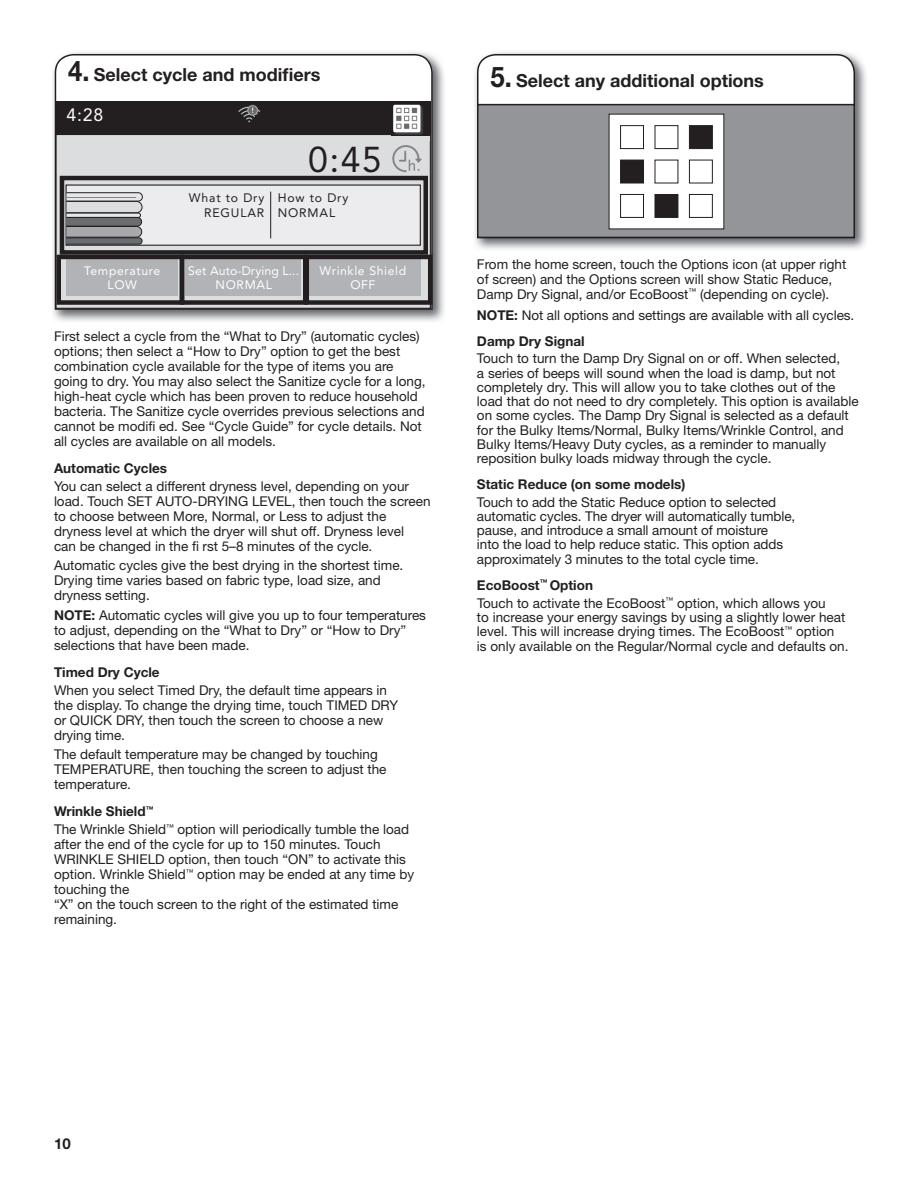
<style>
.page{position:relative;width:918px;height:1188px;background:#fff}
.page>*{position:absolute;margin:0;border:0;box-sizing:border-box;transform-origin:0 0}
.t1{font:35.7px "Avenir LT Std";color:#231f20}
.t2{font:700 18px "Helvetica Neue LT Std";color:#231f20}
.t3{font:17.85px "Avenir LT Std";color:#fff}
.t4{font:700 15px "Helvetica Neue LT Std";color:#231f20}
.t5{font:13.5px/15px "Helvetica Neue LT Std";color:#231f20}
.t6{font:700 13.5px "Helvetica Neue LT Std";color:#231f20}
.t7{font:12.3px/14.5px "Avenir LT Std";letter-spacing:.05em;color:#fff;text-align:center}
.t8{font:12.3px/14.5px "Avenir LT Std";letter-spacing:.07em;color:#231f20;text-align:right}
.t9{font:12.3px/14.5px "Avenir LT Std";letter-spacing:.01em;color:#fff;text-align:center}
.s1{font-size:28.5px}
.s2{font-weight:700}
</style>
<div class="page">
<img style="left:53px;top:52px;width:391px;height:269px">
<svg style="left:55px;top:54px;width:378px;height:256px"></svg>
<svg style="left:56px;top:135px;width:375px;height:174px;background:#d4d4d6"></svg>
<div style="left:66px;top:185px;width:354px;height:60px;background:#ececee"></div>
<div style="left:66px;top:184px;width:355px;height:62px;border:1px solid #231f20"></div>
<div style="left:66px;top:259px;width:111px;height:37px;background:#b2b3b7"></div>
<div style="left:185px;top:259px;width:116px;height:37px;background:#b2b3b7"></div>
<div style="left:309px;top:259px;width:111px;height:37px;background:#b2b3b7"></div>
<hr style="left:270px;top:192px;width:1px;height:46px;background:#231f20">
<svg style="left:66px;top:192px;width:77px;height:53px"></svg>
<div style="left:56px;top:101px;width:375px;height:34px;background:#231f20"></div>
<img style="left:238px;top:104px;width:23px;height:19px">
<img style="left:391px;top:104px;width:38px;height:36px">
<img style="left:391px;top:143px;width:33px;height:31px">
<div style="left:60px;top:176px;width:368px;height:79px;border:4px solid #231f20"></div>
<div style="left:180px;top:255px;width:128px;height:50px;border:4px solid #231f20"></div>
<div style="left:57px;top:255px;width:127px;height:50px;border:4px solid #231f20"></div>
<div style="left:305px;top:255px;width:127px;height:50px;border:4px solid #231f20"></div>
<img style="left:475px;top:52px;width:391px;height:197px">
<svg style="left:476px;top:53px;width:380px;height:186px"></svg>
<div style="left:478px;top:105px;width:376px;height:132px;background:#939598"></div>
<div style="left:477px;top:104px;width:378px;height:134px;border:2px solid #231f20"></div>
<div style="left:609px;top:114px;width:115px;height:115px;background:#fff"></div>
<div style="left:620px;top:125px;width:24px;height:24px;background:#fff;border:1px solid #231f20"></div>
<div style="left:655px;top:125px;width:23px;height:24px;background:#fff;border:1px solid #231f20"></div>
<div style="left:689px;top:125px;width:24px;height:24px;background:#231f20;border:1px solid #231f20"></div>
<div style="left:620px;top:160px;width:24px;height:23px;background:#231f20"></div>
<div style="left:620px;top:194px;width:24px;height:24px;background:#fff;border:1px solid #231f20"></div>
<div style="left:655px;top:194px;width:23px;height:24px;background:#231f20"></div>
<div style="left:689px;top:160px;width:24px;height:23px;background:#fff;border:1px solid #231f20"></div>
<div style="left:689px;top:194px;width:24px;height:24px;background:#fff;border:1px solid #231f20"></div>
<h2 class="t2" style="left:68px;top:64px;width:254px"><span class="s1">4.</span> Select cycle and modifiers</h2>
<h3 class="t3" style="left:67px;top:105px;width:38px">4:28</h3>
<h1 class="t1" style="left:308px;top:139px;width:75px">0:45</h1>
<p class="t8" style="left:189px;top:191px;width:77px">What to Dry<br>REGULAR</p>
<p class="t8" style="left:278px;top:191px;width:72px;text-align:left">How to Dry<br>NORMAL</p>
<p class="t7" style="left:84px;top:263px;width:78px">Temperature<br>LOW</p>
<p class="t9" style="left:188px;top:263px;width:113px">Set Auto-Drying L...<br>NORMAL</p>
<p class="t7" style="left:320px;top:263px;width:88px">Wrinkle Shield<br>OFF</p>
<p class="t5" style="left:54px;top:328px;width:373px">First select a cycle from the “What to Dry” (automatic cycles) options; then select a “How to Dry” option to get the best combination cycle available for the type of items you are going to dry. You may also select the Sanitize cycle for a long, high-heat cycle which has been proven to reduce household bacteria. The Sanitize cycle overrides previous selections and cannot be modifi ed. See “Cycle Guide” for cycle details. Not all cycles are available on all models.</p>
<p class="t6" style="left:54px;top:460px;width:115px">Automatic Cycles</p>
<p class="t5" style="left:54px;top:478px;width:378px">You can select a different dryness level, depending on your load. Touch SET AUTO-DRYING LEVEL, then touch the screen to choose between More, Normal, or Less to adjust the dryness level at which the dryer will shut off. Dryness level<br>can be changed in the fi rst 5–8 minutes of the cycle.</p>
<p class="t5" style="left:54px;top:558px;width:351px">Automatic cycles give the best drying in the shortest time.<br>Drying time varies based on fabric type, load size, and dryness setting.</p>
<p class="t5" style="left:54px;top:607px;width:374px"><span class="s2">NOTE:</span> Automatic cycles will give you up to four temperatures to adjust, depending on the “What to Dry” or “How to Dry” selections that have been made.</p>
<p class="t6" style="left:54px;top:664px;width:107px">Timed Dry Cycle</p>
<p class="t5" style="left:54px;top:682px;width:346px">When you select Timed Dry, the default time appears in the display. To change the drying time, touch TIMED DRY or QUICK DRY, then touch the screen to choose a new drying time.</p>
<p class="t5" style="left:54px;top:747px;width:334px">The default temperature may be changed by touching<br>TEMPERATURE, then touching the screen to adjust the temperature.</p>
<p class="t5" style="left:54px;top:802px;width:357px;line-height:18px"><span class="s2">Wrinkle Shield</span><sup>™<br></sup>The Wrinkle Shield<sup>™</sup> option will periodically tumble the load</p>
<p class="t5" style="left:54px;top:837px;width:362px">after the end of the cycle for up to 150 minutes. Touch WRINKLE SHIELD option, then touch “ON” to activate this option. Wrinkle Shield<sup>™</sup> option may be ended at any time by touching the<br>“X” on the touch screen to the right of the estimated time remaining.</p>
<h2 class="t2" style="left:490px;top:70px;width:275px"><span class="s1">5.</span> Select any additional options</h2>
<p class="t5" style="left:477px;top:256px;width:371px">From the home screen, touch the Options icon (at upper right of screen) and the Options screen will show Static Reduce,<br>Damp Dry Signal, and/or EcoBoost<sup>™</sup> (depending on cycle).</p>
<p class="t5" style="left:477px;top:302px;width:379px;line-height:26.2px"><span class="s2">NOTE:</span> Not all options and settings are available with all cycles.<br><span class="s2">Damp Dry Signal</span></p>
<p class="t5" style="left:477px;top:351px;width:383px;line-height:14.2px">Touch to turn the Damp Dry Signal on or off. When selected,<br>a series of beeps will sound when the load is damp, but not completely dry. This will allow you to take clothes out of the load that do not need to dry completely. This option is available on some cycles. The Damp Dry Signal is selected as a default for the Bulky Items/Normal, Bulky Items/Wrinkle Control, and Bulky Items/Heavy Duty cycles, as a reminder to manually reposition bulky loads midway through the cycle.</p>
<p class="t6" style="left:477px;top:476px;width:210px">Static Reduce (on some models)</p>
<p class="t5" style="left:477px;top:495px;width:320px;line-height:14.2px">Touch to add the Static Reduce option to selected automatic cycles. The dryer will automatically tumble, pause, and introduce a small amount of moisture<br>into the load to help reduce static. This option adds approximately 3 minutes to the total cycle time.</p>
<p class="t5" style="left:477px;top:576px;width:350px;line-height:18px"><span class="s2">EcoBoost</span><sup>™</sup> <span class="s2">Option<br></span>Touch to activate the EcoBoost<sup>™</sup> option, which allows you</p>
<p class="t5" style="left:477px;top:610px;width:373px;line-height:14.2px">to increase your energy savings by using a slightly lower heat level. This will increase drying times. The EcoBoost<sup>™</sup> option<br>is only available on the Regular/Normal cycle and defaults on.</p>
<p class="t4" style="left:54px;top:1135px;width:18px">10</p>
</div>
